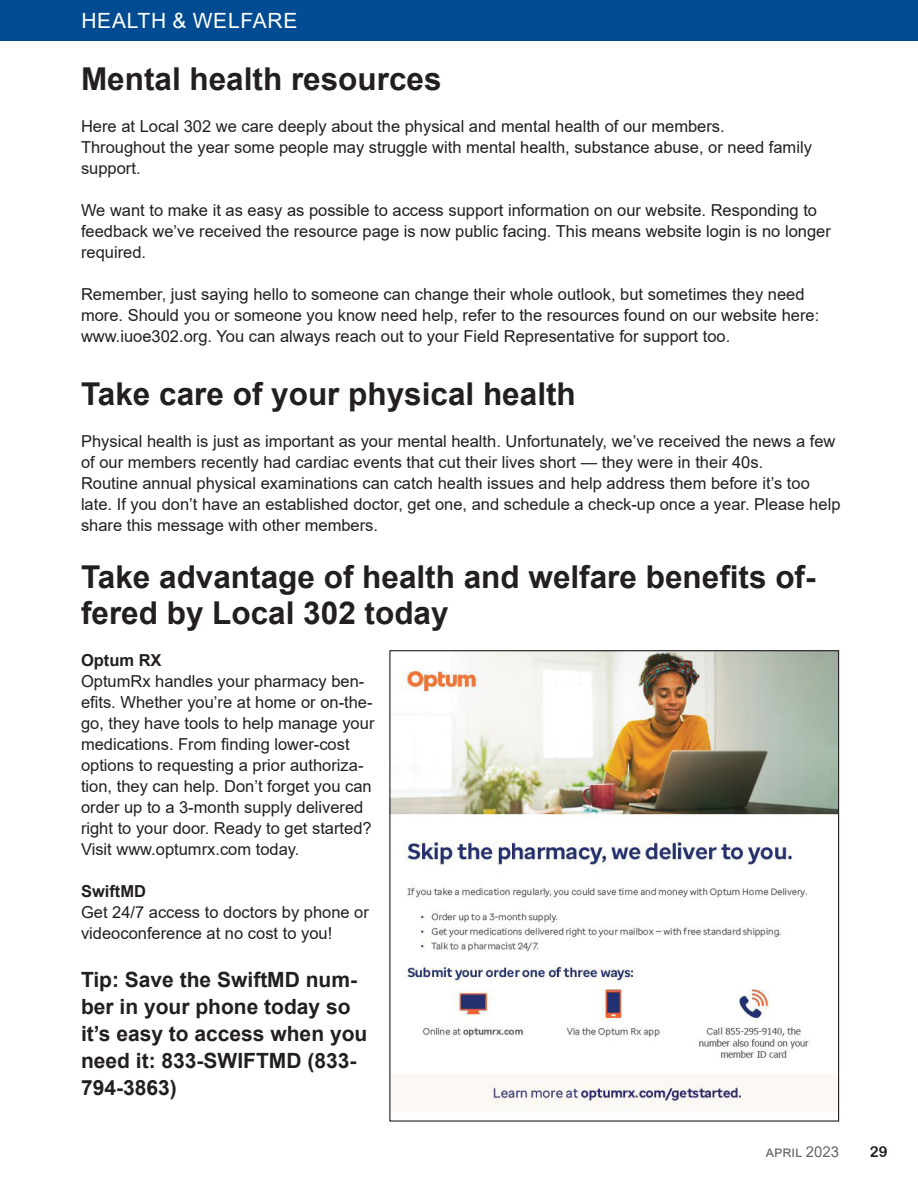
<style>
.page{position:relative;width:918px;height:1188px;background:#fff}
.page>*{position:absolute;margin:0;border:0;box-sizing:border-box;transform-origin:0 0}
.t1{font:700 31.5px/36px "Arial";color:#231f20}
.t2{font:700 21px/27px "Arial";color:#231f20}
.t3{font:21px "Arial";letter-spacing:.035em;color:#fff}
.t4{font:16.5px/21px "Arial";color:#231f20}
.t5{font:700 16.5px "Arial";color:#231f20}
.t6{font:15px "Arial";color:#666}
.t7{font:15px "Arial Rounded MT Bold";color:#231f20}
</style>
<div class="page">
<div style="left:0;top:0;width:918px;height:40px;background:#014b92"></div>
<img style="left:391px;top:652px;width:446px;height:454px">
<p class="t3" style="left:81px;top:6px;width:218px">HEALTH &amp; WELFARE</p>
<p class="t1" style="left:81px;top:62px;width:362px">Mental health resources</p>
<p class="t4" style="left:81px;top:116px;width:645px">Here at Local 302 we care deeply about the physical and mental health of our members.</p>
<p class="t4" style="left:81px;top:137px;width:732px">Throughout the year some people may struggle with mental health, substance abuse, or need family support.</p>
<p class="t4" style="left:81px;top:200px;width:751px">We want to make it as easy as possible to access support information on our website. Responding to feedback we’ve received the resource page is now public facing. This means website login is no longer required.</p>
<p class="t4" style="left:81px;top:284px;width:740px">Remember, just saying hello to someone can change their whole outlook, but sometimes they need more. Should you or someone you know need help, refer to the resources found on our website here: www.iuoe302.org. You can always reach out to your Field Representative for support too.</p>
<p class="t1" style="left:81px;top:377px;width:496px">Take care of your physical health</p>
<p class="t4" style="left:81px;top:431px;width:756px">Physical health is just as important as your mental health. Unfortunately, we’ve received the news a few of our members recently had cardiac events that cut their lives short — they were in their 40s.</p>
<p class="t4" style="left:81px;top:473px;width:761px">Routine annual physical examinations can catch health issues and help address them before it’s too late. If you don’t have an established doctor, get one, and schedule a check-up once a year. Please help share this message with other members.</p>
<p class="t1" style="left:81px;top:560px;width:736px">Take advantage of health and welfare benefits of&shy;fered by Local 302 today</p>
<p class="t5" style="left:81px;top:649px;width:82px">Optum RX</p>
<p class="t4" style="left:81px;top:671px;width:295px">OptumRx handles your pharmacy ben&shy;efits. Whether you’re at home or on-the&shy;go, they have tools to help manage your medications. From finding lower-cost options to requesting a prior authoriza&shy;tion, they can help. Don’t forget you can order up to a 3-month supply delivered right to your door. Ready to get started?<br>Visit www.optumrx.com today.</p>
<p class="t5" style="left:81px;top:880px;width:67px">SwiftMD</p>
<p class="t4" style="left:81px;top:902px;width:289px">Get 24/7 access to doctors by phone or videoconference at no cost to you!</p>
<p class="t2" style="left:81px;top:967px;width:288px">Tip: Save the SwiftMD num&shy;ber in your phone today so it’s easy to access when you need it: 833-SWIFTMD (833-<br>794-3863)</p>
<p class="t6" style="left:766px;top:1142px;width:75px">april 2023</p>
<p class="t7" style="left:870px;top:1143px;width:19px">29</p>
</div>
